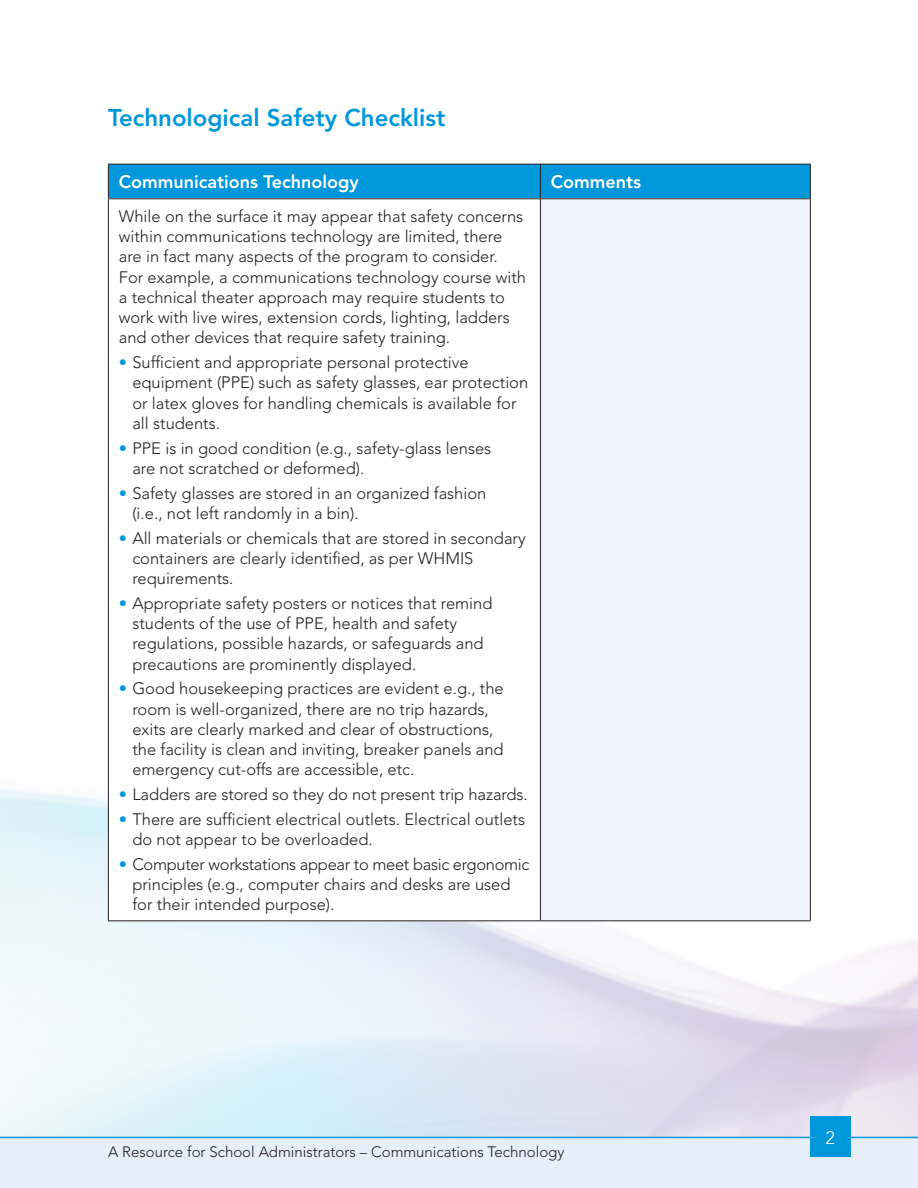
<style>
.page{position:relative;width:918px;height:1188px;background:#fff}
.page>*{position:absolute;margin:0;border:0;box-sizing:border-box;transform-origin:0 0}
.Subheading_Jeff{font:800 24px "Avenir";color:#0097db}
.Table_head{font:800 18px "Avenir";color:#fff}
.t1{font:300 18px "Avenir";color:#fff}
.Table_copy{font:300 16.5px/20.2px "Avenir";color:#231f20}
.t2{font:300 15px "Avenir";color:#231f20}
.s1{font-weight:900;color:#0097db}
</style>
<div class="page">
<img style="left:0;top:642px;width:918px;height:495px">
<div style="left:0;top:1137px;width:918px;height:51px;background:#e6eefa"></div>
<hr style="left:0;top:1137px;width:918px;height:1px;background:#0097db">
<div style="left:810px;top:1117px;width:40px;height:40px;background:#0097db"></div>
<div style="left:109px;top:165px;width:701px;height:33px;background:#0097db"></div>
<div style="left:108px;top:199px;width:432px;height:722px;background:#fff"></div>
<div style="left:540px;top:199px;width:270px;height:722px;background:#eff4fc"></div>
<hr style="left:108px;top:164px;width:432px;height:1px;background:#231f20">
<hr style="left:108px;top:164px;width:1px;height:34px;background:#231f20">
<hr style="left:540px;top:164px;width:271px;height:1px;background:#231f20">
<hr style="left:540px;top:164px;width:1px;height:34px;background:#231f20">
<hr style="left:810px;top:164px;width:1px;height:34px;background:#231f20">
<hr style="left:108px;top:198px;width:432px;height:1px;background:#231f20">
<hr style="left:108px;top:199px;width:1px;height:721px;background:#231f20">
<hr style="left:540px;top:198px;width:271px;height:1px;background:#231f20">
<hr style="left:540px;top:199px;width:1px;height:721px;background:#231f20">
<hr style="left:810px;top:199px;width:1px;height:721px;background:#231f20">
<hr style="left:108px;top:920px;width:432px;height:1px;background:#231f20">
<hr style="left:540px;top:920px;width:271px;height:1px;background:#231f20">
<h5 class="Subheading_Jeff" style="left:108px;top:104px;width:339px">Technological Safety Checklist</h5>
<p class="Table_head" style="left:119px;top:171px;width:241px">Communications Technology</p>
<p class="Table_head" style="left:551px;top:171px;width:92px">Comments</p>
<p class="Table_copy" style="left:119px;top:206px;width:409px">While on the surface it may appear that safety concerns within communications technology are limited, there are in fact many aspects of the program to consider.<br>For example, a communications technology course with a technical theater approach may require students to work with live wires, extension cords, lighting, ladders and other devices that require safety training.</p>
<p class="Table_copy" style="left:132px;top:352px;width:397px;text-indent:-14px"><span class="s1">•</span> Sufficient and appropriate personal protective equipment (PPE) such as safety glasses, ear protection or latex gloves for handling chemicals is available for all students.</p>
<p class="Table_copy" style="left:132px;top:438px;width:360px;text-indent:-14px"><span class="s1">•</span> PPE is in good condition (e.g., safety-glass lenses are not scratched or deformed).</p>
<p class="Table_copy" style="left:132px;top:483px;width:356px;text-indent:-14px"><span class="s1">•</span> Safety glasses are stored in an organized fashion (i.e., not left randomly in a bin).</p>
<p class="Table_copy" style="left:132px;top:528px;width:395px;text-indent:-14px"><span class="s1">•</span> All materials or chemicals that are stored in secondary containers are clearly identified, as per WHMIS requirements.</p>
<p class="Table_copy" style="left:132px;top:593px;width:362px;text-indent:-14px"><span class="s1">•</span> Appropriate safety posters or notices that remind students of the use of PPE, health and safety regulations, possible hazards, or safeguards and precautions are prominently displayed.</p>
<p class="Table_copy" style="left:132px;top:679px;width:373px;text-indent:-14px"><span class="s1">•</span> Good housekeeping practices are evident e.g., the room is well-organized, there are no trip hazards, exits are clearly marked and clear of obstructions, the facility is clean and inviting, breaker panels and emergency cut-offs are accessible, etc.</p>
<p class="Table_copy" style="left:119px;top:784px;width:411px"><span class="s1">•</span> Ladders are stored so they do not present trip hazards.</p>
<p class="Table_copy" style="left:132px;top:809px;width:394px;text-indent:-14px"><span class="s1">•</span> There are sufficient electrical outlets. Electrical outlets do not appear to be overloaded.</p>
<p class="Table_copy" style="left:132px;top:854px;width:399px;text-indent:-14px"><span class="s1">•</span> Computer workstations appear to meet basic ergonomic principles (e.g., computer chairs and desks are used for their intended purpose).</p>
<p class="t2" style="left:108px;top:1143px;width:458px">A Resource for School Administrators – Communications Technology</p>
<p class="t1" style="left:826px;top:1128px;width:11px">2</p>
</div>
